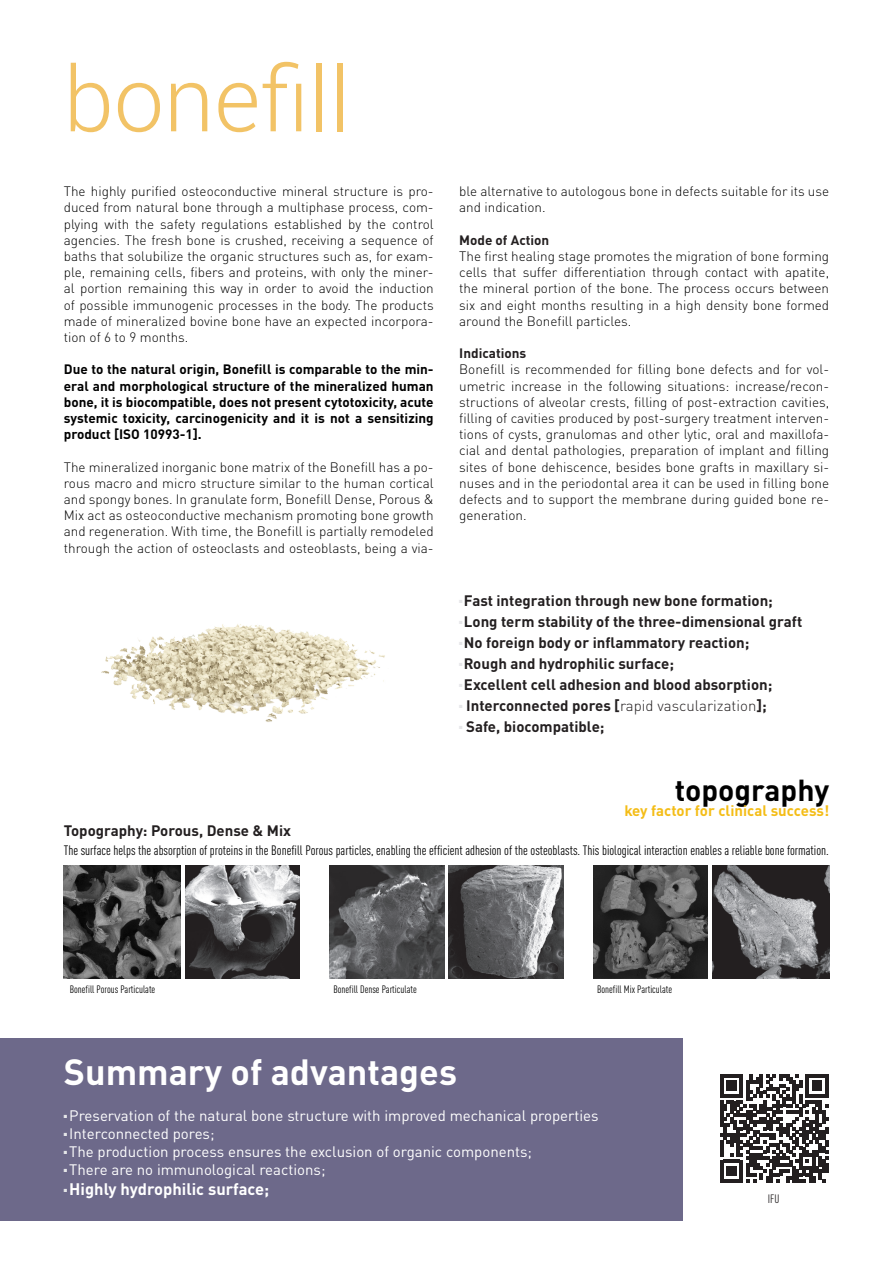
<style>
.page{position:relative;width:893px;height:1263px;background:#fff}
.page>*{position:absolute;margin:0;border:0;box-sizing:border-box;transform-origin:0 0}
.t1{font:300 90px "Roboto";color:#f2c366}
.t2{font:700 36px "DIN Pro";color:#fff}
.t3{font:700 30px "DIN Pro";color:#000}
.t4{font:700 16.5px "DIN Pro";color:#fff}
.t5{font:700 15px "DIN Pro";color:#231f20}
.t6{font:15px "DIN Pro";color:#fff}
.t7{font:700 15px "DIN Pro";color:#f4bd17}
.t8{font:300 13.5px/16.2px "DIN Pro";color:#000001;text-align:justify}
.t9{font:700 13.5px/16.2px "DIN Pro";color:#000001;text-align:justify}
.t10{font:condensed 13.5px "DIN Pro";color:#000001}
.t11{font:700 13.5px "DIN Pro";color:#231f20}
.Texto{font:condensed 12px "DIN Pro";color:#231f20}
.Texto-2{font:condensed 10.65px "DIN Pro";color:#000001}
.s1{font-weight:300}
</style>
<div class="page">
<img style="left:101px;top:624px;width:284px;height:98px">
<div style="left:0;top:1038px;width:683px;height:182px;background:#6d698a"></div>
<svg style="left:720px;top:1074px;width:109px;height:109px"></svg>
<hr style="left:825px;top:1163px;width:4px;height:10px;background:#231f20">
<img style="left:64px;top:865px;width:117px;height:114px">
<img style="left:185px;top:865px;width:115px;height:114px">
<img style="left:330px;top:865px;width:114px;height:114px">
<img style="left:449px;top:865px;width:114px;height:114px">
<img style="left:593px;top:865px;width:115px;height:114px">
<img style="left:712px;top:865px;width:117px;height:114px">
<p class="t1" style="left:64px;top:37px;width:287px">bonefill</p>
<p class="t8" style="left:64px;top:182px;width:371px">The highly purified osteoconductive mineral structure is pro&shy;duced from natural bone through a multiphase process, com&shy;plying with the safety regulations established by the control agencies. The fresh bone is crushed, receiving a sequence of baths that solubilize the organic structures such as, for exam&shy;ple, remaining cells, fibers and proteins, with only the miner&shy;al portion remaining this way in order to avoid the induction of possible immunogenic processes in the body. The products made of mineralized bovine bone have an expected incorpora&shy;tion of 6 to 9 months.</p>
<p class="t9" style="left:64px;top:360px;width:371px">Due to the natural origin, Bonefill is comparable to the min&shy;eral and morphological structure of the mineralized human bone, it is biocompatible, does not present cytotoxicity, acute systemic toxicity, carcinogenicity and it is not a sensitizing product [ISO 10993-1].</p>
<p class="t8" style="left:64px;top:457px;width:371px">The mineralized inorganic bone matrix of the Bonefill has a po&shy;rous macro and micro structure similar to the human cortical and spongy bones. In granulate form, Bonefill Dense, Porous &amp; Mix act as osteoconductive mechanism promoting bone growth and regeneration. With time, the Bonefill is partially remodeled through the action of osteoclasts and osteoblasts, being a via-</p>
<p class="t8" style="left:459px;top:182px;width:371px">ble alternative to autologous bone in defects suitable for its use and indication.</p>
<p class="t11" style="left:459px;top:229px;width:92px">Mode of Action</p>
<p class="t8" style="left:459px;top:247px;width:371px">The first healing stage promotes the migration of bone forming cells that suffer differentiation through contact with apatite, the mineral portion of the bone. The process occurs between six and eight months resulting in a high density bone formed around the Bonefill particles.</p>
<p class="t11" style="left:459px;top:342px;width:69px">Indications</p>
<p class="t8" style="left:459px;top:360px;width:371px">Bonefill is recommended for filling bone defects and for vol&shy;umetric increase in the following situations: increase/recon&shy;structions of alveolar crests, filling of post-extraction cavities, filling of cavities produced by post-surgery treatment interven&shy;tions of cysts, granulomas and other lytic, oral and maxillofa&shy;cial and dental pathologies, preparation of implant and filling sites of bone dehiscence, besides bone grafts in maxillary si&shy;nuses and in the periodontal area it can be used in filling bone defects and to support the membrane during guided bone re&shy;generation.</p>
<p class="t5" style="left:459px;top:588px;width:315px"><sup>■</sup> Fast integration through new bone formation;</p>
<p class="t5" style="left:459px;top:609px;width:345px"><sup>■</sup> Long term stability of the three-dimensional graft</p>
<p class="t5" style="left:459px;top:630px;width:292px"><sup>■</sup> No foreign body or inflammatory reaction;</p>
<p class="t5" style="left:459px;top:651px;width:216px"><sup>■</sup> Rough and hydrophilic surface;</p>
<p class="t5" style="left:459px;top:672px;width:315px"><sup>■</sup> Excellent cell adhesion and blood absorption;</p>
<p class="t5" style="left:459px;top:693px;width:309px"><sup>■</sup> Interconnected pores [<span class="s1">rapid vascularization</span>];</p>
<p class="t5" style="left:459px;top:714px;width:147px"><sup>■</sup> Safe, biocompatible;</p>
<p class="t3" style="left:675px;top:765px;width:156px">topography</p>
<p class="t7" style="left:624px;top:798px;width:206px">key factor for clinical success!</p>
<p class="t5" style="left:64px;top:818px;width:229px">Topography: Porous, Dense &amp; Mix</p>
<p class="t10" style="left:64px;top:841px;width:767px">The surface helps the absorption of proteins in the Bonefill Porous particles, enabling the efficient adhesion of the osteoblasts. This biological interaction enables a reliable bone formation.</p>
<p class="Texto-2" style="left:70px;top:981px;width:87px">Bonefill Porous Particulate</p>
<p class="Texto-2" style="left:333px;top:981px;width:85px">Bonefill Dense Particulate</p>
<p class="Texto-2" style="left:597px;top:981px;width:77px">Bonefill Mix Particulate</p>
<p class="t2" style="left:64px;top:1042px;width:395px">Summary of advantages</p>
<p class="t6" style="left:64px;top:1104px;width:536px"><sup>■</sup> Preservation of the natural bone structure with improved mechanical properties</p>
<p class="t6" style="left:64px;top:1122px;width:152px"><sup>■</sup> Interconnected pores;</p>
<p class="t6" style="left:64px;top:1140px;width:470px"><sup>■</sup> The production process ensures the exclusion of organic components;</p>
<p class="t6" style="left:64px;top:1158px;width:263px"><sup>■</sup> There are no immunological reactions;</p>
<p class="t4" style="left:64px;top:1175px;width:207px"><sup>■</sup> Highly hydrophilic surface;</p>
<p class="Texto" style="left:768px;top:1190px;width:13px">IFU</p>
</div>
